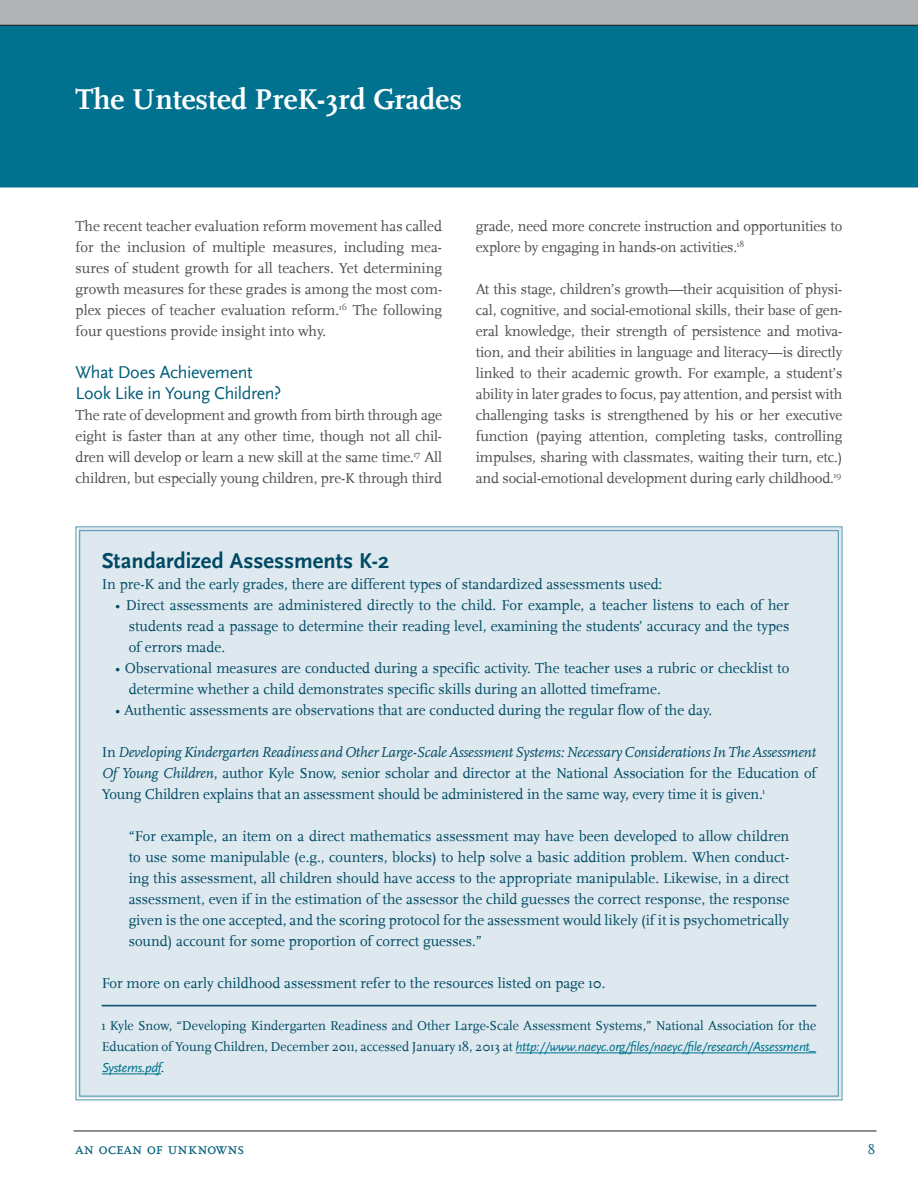
<style>
.page{position:relative;width:918px;height:1188px;background:#fff}
.page>*{position:absolute;margin:0;border:0;box-sizing:border-box;transform-origin:0 0}
.t1{font:700 30px "Scala";color:#fff}
.t2{font:700 22.5px "Scala Sans";color:#004964}
.t3{font:18px/21px "Scala Sans";letter-spacing:-.02em;color:#005d79}
.t4{font:16.5px "Scala Caps";color:#005d79}
.t5{font:15px/21px "Scala";color:#004964;text-align:justify}
.t6{font:15px/21px "Scala";letter-spacing:-.01em;color:#4b4c4d;text-align:justify}
.t7{font:13.5px/21px "Scala";color:#004964}
.t8{font:italic 13.5px "Scala Sans";letter-spacing:-.025em;color:#00718e}
.t9{font:13.5px "Scala Caps";color:#005d79}
.s1{font-style:italic}
.s2{font-family:"Scala Sans";font-style:italic;color:#00718e}
.s3{font-family:"Scala";font-style:normal;color:#004964}
</style>
<div class="page">
<hr style="left:74px;top:1131px;width:802px;height:1px;background:#231f20">
<div style="left:0;top:2px;width:918px;height:39px;background:#00718e"></div>
<div style="left:0;top:0;width:918px;height:26px;background:#b2b3b7"></div>
<hr style="left:0;top:25px;width:918px;height:1px;background:#231f20">
<div style="left:1px;top:41px;width:917px;height:145px;background:#00718e"></div>
<div style="left:75px;top:526px;width:768px;height:575px;background:#dde9ef"></div>
<hr style="left:102px;top:1005px;width:714px;height:1px;background:#004964">
<hr style="left:102px;top:1006px;width:714px;height:1px;background:#004964">
<h1 class="t1" style="left:76px;top:83px;width:388px">The Untested PreK-3rd Grades</h1>
<p class="t6" style="left:76px;top:216px;width:368px">The recent teacher evaluation reform movement has called for the inclusion of multiple measures, including mea&shy;sures of student growth for all teachers. Yet determining growth measures for these grades is among the most com&shy;plex pieces of teacher evaluation reform.<sup>16</sup> The following four questions provide insight into why.</p>
<p class="t3" style="left:76px;top:362px;width:207px">What Does Achievement<br>Look Like in Young Children?</p>
<p class="t6" style="left:76px;top:405px;width:368px">The rate of development and growth from birth through age eight is faster than at any other time, though not all chil&shy;dren will develop or learn a new skill at the same time.<sup>17</sup> All children, but especially young children, pre-K through third</p>
<p class="t6" style="left:476px;top:216px;width:368px">grade, need more concrete instruction and opportunities to explore by engaging in hands-on activities.<sup>18</sup></p>
<p class="t6" style="left:476px;top:279px;width:368px">At this stage, children’s growth—their acquisition of physi&shy;cal, cognitive, and social-emotional skills, their base of gen&shy;eral knowledge, their strength of persistence and motiva&shy;tion, and their abilities in language and literacy—is directly linked to their academic growth. For example, a student’s ability in later grades to focus, pay attention, and persist with challenging tasks is strengthened by his or her executive function (paying attention, completing tasks, controlling impulses, sharing with classmates, waiting their turn, etc.) and social-emotional development during early childhood.<sup>19</sup></p>
<h2 class="t2" style="left:102px;top:548px;width:289px">Standardized Assessments K-2</h2>
<p class="t5" style="left:102px;top:574px;width:562px">In pre-K and the early grades, there are different types of standardized assessments used:</p>
<p class="t5" style="left:129px;top:595px;width:662px;text-indent:-14px">• Direct assessments are administered directly to the child. For example, a teacher listens to each of her students read a passage to determine their reading level, examining the students’ accuracy and the types of errors made.</p>
<p class="t5" style="left:129px;top:658px;width:662px;text-indent:-14px">• Observational measures are conducted during a specific activity. The teacher uses a rubric or checklist to determine whether a child demonstrates specific skills during an allotted timeframe.</p>
<p class="t5" style="left:115px;top:700px;width:598px">• Authentic assessments are observations that are conducted during the regular flow of the day.</p>
<p class="t5" style="left:102px;top:742px;width:716px">In <span class="s1">Developing Kindergarten Readiness and Other Large-Scale Assessment Systems: Necessary Considerations In The Assessment Of Young Children</span>, author Kyle Snow, senior scholar and director at the National Association for the Education of Young Children explains that an assessment should be administered in the same way, every time it is given.<sup>1</sup></p>
<p class="t5" style="left:129px;top:826px;width:662px">“For example, an item on a direct mathematics assessment may have been developed to allow children to use some manipulable (e.g., counters, blocks) to help solve a basic addition problem. When conduct&shy;ing this assessment, all children should have access to the appropriate manipulable. Likewise, in a direct assessment, even if in the estimation of the assessor the child guesses the correct response, the response given is the one accepted, and the scoring protocol for the assessment would likely (if it is psychometrically sound) account for some proportion of correct guesses.”</p>
<p class="t5" style="left:102px;top:973px;width:505px">For more on early childhood assessment refer to the resources listed on page 10.</p>
<p class="t7" style="left:102px;top:1015px;width:716px">1 Kyle Snow, “Developing Kindergarten Readiness and Other Large-Scale Assessment Systems,” National Association for the<br>Education of Young Children, December 2011, accessed January 18, 2013 at <span class="s2">http://www.naeyc.org/files/naeyc/file/research/Assessment_</span></p>
<p class="t8" style="left:102px;top:1060px;width:64px">Systems.pdf<span class="s3">.</span></p>
<p class="t4" style="left:76px;top:1139px;width:170px">an ocean of unknowns</p>
<p class="t9" style="left:868px;top:1142px;width:9px">8</p>
</div>
